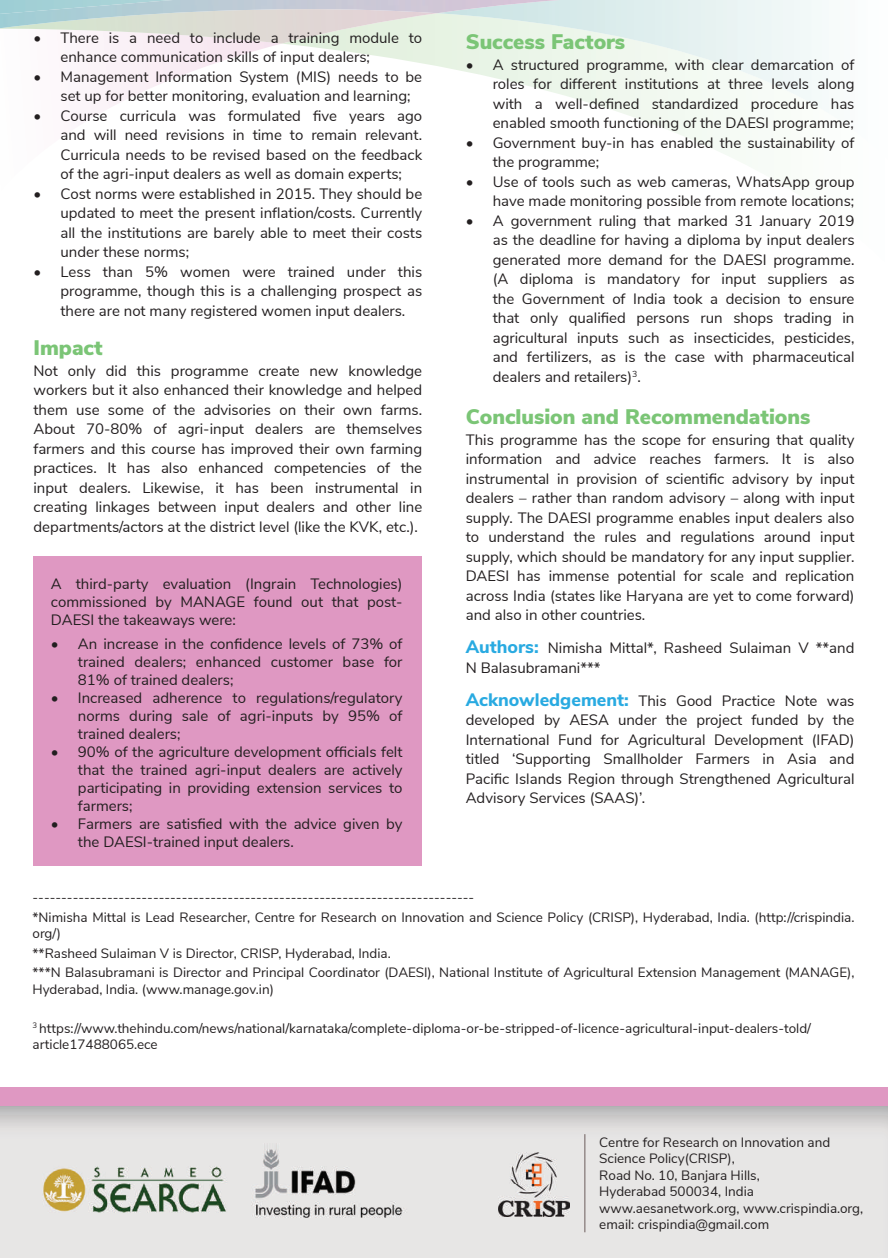
<style>
.page{position:relative;width:888px;height:1258px;background:#fff}
.page>*{position:absolute;margin:0;border:0;box-sizing:border-box;transform-origin:0 0}
.t1{font:900 21px "Nunito Sans";color:#7bc576}
.t2{font:15px/19.5px "Nunito Sans";color:#231f20;text-align:justify}
.t3{font:13.5px/16.5px "Nunito Sans";color:#231f20}
.s1{font-weight:800;font-size:18px;color:#29aae1}
</style>
<div class="page">
<img style="left:0;top:1105px;width:888px;height:153px">
<svg style="left:86px;top:30px;width:736px;height:126px"></svg>
<img style="left:76px;top:30px;width:361px;height:14px">
<div style="left:0;top:1087px;width:888px;height:18px;background:#df98c2"></div>
<img style="left:42px;top:1160px;width:187px;height:57px">
<img style="left:498px;top:1152px;width:71px;height:65px">
<img style="left:251px;top:1143px;width:161px;height:74px">
<hr style="left:584px;top:1134px;width:1px;height:98px;background:#958a89">
<div style="left:33px;top:556px;width:389px;height:310px;background:#df98c2"></div>
<p class="t2" style="left:60px;top:27px;width:363px;text-indent:-27px">• There is a need to include a training module to enhance communication skills of input dealers;</p>
<p class="t2" style="left:60px;top:66px;width:363px;text-indent:-27px">• Management Information System (MIS) needs to be set up for better monitoring, evaluation and learning;</p>
<p class="t2" style="left:60px;top:105px;width:363px;text-indent:-27px">• Course curricula was formulated five years ago and will need revisions in time to remain relevant.<br>Curricula needs to be revised based on the feedback of the agri-input dealers as well as domain experts;</p>
<p class="t2" style="left:60px;top:183px;width:363px;text-indent:-27px">• Cost norms were established in 2015. They should be updated to meet the present inflation/costs. Currently all the institutions are barely able to meet their costs under these norms;</p>
<p class="t2" style="left:60px;top:261px;width:363px;text-indent:-27px">• Less than 5% women were trained under this programme, though this is a challenging prospect as there are not many registered women input dealers.</p>
<h1 class="t1" style="left:33px;top:332px;width:71px">Impact</h1>
<p class="t2" style="left:33px;top:360px;width:390px">Not only did this programme create new knowledge workers but it also enhanced their knowledge and helped them use some of the advisories on their own farms.<br>About 70-80% of agri-input dealers are themselves farmers and this course has improved their own farming practices. It has also enhanced competencies of the input dealers. Likewise, it has been instrumental in creating linkages between input dealers and other line departments/actors at the district level (like the KVK, etc.).</p>
<p class="t2" style="left:51px;top:574px;width:353px;line-height:18px">A third-party evaluation (Ingrain Technologies) commissioned by MANAGE found out that post-DAESI the takeaways were:</p>
<p class="t2" style="left:78px;top:634px;width:326px;line-height:18px;text-indent:-27px">• An increase in the confidence levels of 73% of trained dealers; enhanced customer base for 81% of trained dealers;</p>
<p class="t2" style="left:78px;top:688px;width:326px;line-height:18px;text-indent:-27px">• Increased adherence to regulations/regulatory norms during sale of agri-inputs by 95% of trained dealers;</p>
<p class="t2" style="left:78px;top:742px;width:326px;line-height:18px;text-indent:-27px">• 90% of the agriculture development officials felt that the trained agri-input dealers are actively participating in providing extension services to farmers;</p>
<p class="t2" style="left:78px;top:814px;width:326px;line-height:18px;text-indent:-27px">• Farmers are satisfied with the advice given by the DAESI-trained input dealers.</p>
<h1 class="t1" style="left:466px;top:26px;width:161px">Success Factors</h1>
<p class="t2" style="left:493px;top:54px;width:363px;text-indent:-27px">• A structured programme, with clear demarcation of roles for different institutions at three levels along with a well-defined standardized procedure has enabled smooth functioning of the DAESI programme;</p>
<p class="t2" style="left:493px;top:132px;width:363px;text-indent:-27px">• Government buy-in has enabled the sustainability of the programme;</p>
<p class="t2" style="left:466px;top:171px;width:390px;text-align:right">• Use of tools such as web cameras, WhatsApp group have made monitoring possible from remote locations;</p>
<p class="t2" style="left:493px;top:210px;width:363px;text-indent:-27px">• A government ruling that marked 31 January 2019 as the deadline for having a diploma by input dealers generated more demand for the DAESI programme. (A diploma is mandatory for input suppliers as the Government of India took a decision to ensure that only qualified persons run shops trading in agricultural inputs such as insecticides, pesticides, and fertilizers, as is the case with pharmaceutical dealers and retailers)<sup>3</sup>.</p>
<h1 class="t1" style="left:466px;top:401px;width:346px">Conclusion and Recommendations</h1>
<p class="t2" style="left:466px;top:429px;width:390px">This programme has the scope for ensuring that quality information and advice reaches farmers. It is also instrumental in provision of scientific advisory by input dealers – rather than random advisory – along with input supply. The DAESI programme enables input dealers also to understand the rules and regulations around input supply, which should be mandatory for any input supplier.<br>DAESI has immense potential for scale and replication across India (states like Haryana are yet to come forward) and also in other countries.</p>
<p class="t2" style="left:466px;top:637px;width:390px"><span class="s1">Authors:</span> Nimisha Mittal*, Rasheed Sulaiman V **and<br>N Balasubramani***</p>
<p class="t2" style="left:466px;top:690px;width:390px"><span class="s1">Acknowledgement:</span> This Good Practice Note was developed by AESA under the project funded by the International Fund for Agricultural Development (IFAD) titled ‘Supporting Smallholder Farmers in Asia and Pacific Islands Region through Strengthened Agricultural Advisory Services (SAAS)’.</p>
<p class="t3" style="left:33px;top:887px;width:823px;line-height:19.5px">-----------------------------------------------------------------------------<br>*Nimisha Mittal is Lead Researcher, Centre for Research on Innovation and Science Policy (CRISP), Hyderabad, India. (http://crispindia.</p>
<p class="t3" style="left:33px;top:923px;width:823px;line-height:19.5px">org/)<br>**Rasheed Sulaiman V is Director, CRISP, Hyderabad, India.<br>***N Balasubramani is Director and Principal Coordinator (DAESI), National Institute of Agricultural Extension Management (MANAGE),</p>
<p class="t3" style="left:33px;top:980px;width:243px">Hyderabad, India. (www.manage.gov.in)</p>
<p class="t3" style="left:33px;top:1019px;width:780px"><sup>3</sup> https://www.thehindu.com/news/national/karnataka/complete-diploma-or-be-stripped-of-licence-agricultural-input-dealers-told/ article17488065.ece</p>
<p class="t3" style="left:599px;top:1133px;width:265px">Centre for Research on Innovation and<br>Science Policy(CRISP),<br>Road No. 10, Banjara Hills,<br>Hyderabad 500034, India www.aesanetwork.org, www.crispindia.org, email: crispindia@gmail.com</p>
</div>
